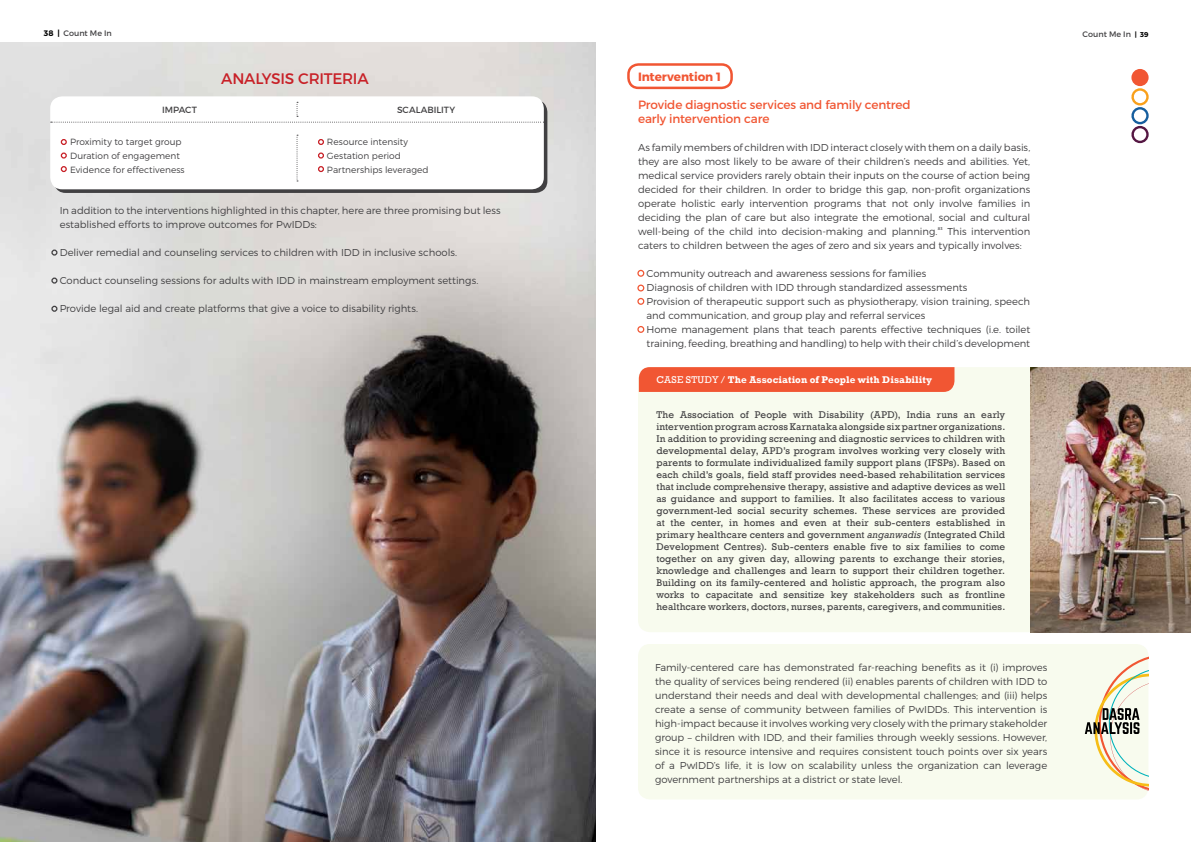
<style>
.page{position:relative;width:1191px;height:842px;background:#fff}
.page>*{position:absolute;margin:0;border:0;box-sizing:border-box;transform-origin:0 0}
.t1{font:15.3px "Montserrat";letter-spacing:-.015em;color:#c82027}
.t2{font:12px/14px "Montserrat";letter-spacing:-.01em;color:#f15633}
.t3{font:700 12px "Montserrat";letter-spacing:-.01em;color:#f15633}
.t4{font:300 10px/14px "Montserrat";letter-spacing:-.005em;color:#414042}
.t5{font:10px/12px "Rockwell";letter-spacing:.01em;color:#414042;text-align:justify}
.t6{font:700 10px "Rockwell";letter-spacing:.01em;color:#fff}
.t7{font:300 9px/14px "Montserrat";color:#414042}
.t8{font:9px "Montserrat";color:#414042}
.t9{font:8px "Montserrat";color:#414042}
.t10{font:4px "Montserrat";color:#414042}
.s1{font-weight:700;color:#000}
.s2{font-weight:700;font-size:7px;color:#000}
.s3{font-weight:400}
.s4{font-style:italic}
</style>
<div class="page">
<img style="left:0;top:43px;width:595px;height:799px">
<div style="left:1131px;top:107px;width:17px;height:17px;border:2px solid #165e9e;border-radius:50%"></div>
<div style="left:1131px;top:88px;width:17px;height:17px;border:2px solid #f9a01b;border-radius:50%"></div>
<div style="left:1131px;top:69px;width:17px;height:17px;background:#f15633;border-radius:50%"></div>
<div style="left:1131px;top:126px;width:17px;height:17px;border:2px solid #551743;border-radius:50%"></div>
<div style="left:637px;top:270px;width:7px;height:7px;border:1px solid #f15633;border-radius:50%"></div>
<div style="left:637px;top:298px;width:7px;height:7px;border:1px solid #f15633;border-radius:50%"></div>
<div style="left:637px;top:285px;width:7px;height:6px;border:1px solid #f15633;border-radius:50%"></div>
<div style="left:637px;top:326px;width:7px;height:7px;border:1px solid #f15633;border-radius:50%"></div>
<div style="left:638px;top:367px;width:392px;height:265px;background:#f8fbee"></div>
<div style="left:638px;top:644px;width:510px;height:155px;background:#f8fbee;border-radius:12px"></div>
<svg style="left:639px;top:367px;width:315px;height:25px;background:#f15835"></svg>
<img style="left:1030px;top:367px;width:161px;height:265px">
<div style="left:627px;top:63px;width:106px;height:26px;border:2px solid #f15633;border-radius:10px"></div>
<svg style="left:1084px;top:657px;width:64px;height:134px"></svg>
<div style="left:54px;top:100px;width:493px;height:93px;background:linear-gradient(to right,#434244,#403f41);border-radius:12px"></div>
<div style="left:51px;top:249px;width:6px;height:7px;border:1px solid #414042;border-radius:50%"></div>
<svg style="left:51px;top:278px;width:6px;height:6px"></svg>
<svg style="left:51px;top:306px;width:6px;height:6px"></svg>
<div style="left:50px;top:96px;width:494px;height:93px;background:#fff;border-radius:12px"></div>
<svg style="left:51px;top:102px;width:493px;height:21px"></svg>
<svg style="left:296px;top:135px;width:2px;height:46px"></svg>
<svg style="left:61px;top:139px;width:6px;height:6px"></svg>
<svg style="left:318px;top:139px;width:6px;height:6px"></svg>
<div style="left:61px;top:152px;width:6px;height:7px;border:1px solid #c82027;border-radius:50%"></div>
<div style="left:318px;top:152px;width:6px;height:7px;border:1px solid #c82027;border-radius:50%"></div>
<svg style="left:61px;top:166px;width:6px;height:6px"></svg>
<svg style="left:318px;top:166px;width:6px;height:6px"></svg>
<p class="t9" style="left:44px;top:28px;width:69px"><span class="s1">38 |</span> Count Me In</p>
<p class="t9" style="left:1082px;top:29px;width:67px">Count Me In <span class="s2">| 39</span></p>
<h1 class="t1" style="left:221px;top:69px;width:149px">ANALYSIS CRITERIA</h1>
<p class="t3" style="left:638px;top:69px;width:85px">Intervention 1</p>
<p class="t2" style="left:638px;top:97px;width:274px">Provide diagnostic services and family centred early intervention care</p>
<p class="t4" style="left:638px;top:140px;width:394px;text-align:justify">As family members of children with IDD interact closely with them on a daily basis, they are also most likely to be aware of their children’s needs and abilities. Yet, medical service providers rarely obtain their inputs on the course of action being decided for their children. In order to bridge this gap, non-profit organizations operate holistic early intervention programs that not only involve families in deciding the plan of care but also integrate the emotional, social and cultural well-being of the child into decision-making and planning.</p>
<p class="t8" style="left:162px;top:104px;width:36px">IMPACT</p>
<p class="t7" style="left:70px;top:134px;width:116px">Proximity to target group<br>Duration of engagement<br>Evidence for effectiveness</p>
<p class="t7" style="left:327px;top:134px;width:103px">Resource intensity<br>Gestation period<br>Partnerships leveraged</p>
<p class="t8" style="left:397px;top:104px;width:60px">SCALABILITY</p>
<p class="t4" style="left:60px;top:203px;width:442px">In addition to the interventions highlighted in this chapter, here are three promising but less established efforts to improve outcomes for PwIDDs:</p>
<p class="t4" style="left:60px;top:245px;width:399px">Deliver remedial and counseling services to children with IDD in inclusive schools.</p>
<p class="t4" style="left:60px;top:273px;width:420px">Conduct counseling sessions for adults with IDD in mainstream employment settings.</p>
<p class="t4" style="left:60px;top:301px;width:360px">Provide legal aid and create platforms that give a voice to disability rights.</p>
<p class="t10" style="left:938px;top:226px;width:6px">83</p>
<p class="t4" style="left:638px;top:224px;width:394px;text-indent:309px">This intervention caters to children between the ages of zero and six years and typically involves:</p>
<p class="t4" style="left:646px;top:266px;width:385px">Community outreach and awareness sessions for families<br>Diagnosis of children with IDD through standardized assessments<br>Provision of therapeutic support such as physiotherapy, vision training, speech and communication, and group play and referral services<br>Home management plans that teach parents effective techniques (i.e. toilet training, feeding, breathing and handling) to help with their child’s development</p>
<p class="t6" style="left:656px;top:374px;width:277px"><span class="s3">CASE STUDY /</span> The Association of People with Disability</p>
<p class="t5" style="left:656px;top:409px;width:350px">The Association of People with Disability (APD), India runs an early intervention program across Karnataka alongside six partner organizations.<br>In addition to providing screening and diagnostic services to children with developmental delay, APD’s program involves working very closely with parents to formulate individualized family support plans (IFSPs). Based on each child’s goals, field staff provides need-based rehabilitation services that include comprehensive therapy, assistive and adaptive devices as well as guidance and support to families. It also facilitates access to various government-led social security schemes. These services are provided at the center, in homes and even at their sub-centers established in primary healthcare centers and government <span class="s4">anganwadis</span> (Integrated Child Development Centres). Sub-centers enable five to six families to come together on any given day, allowing parents to exchange their stories, knowledge and challenges and learn to support their children together.<br>Building on its family-centered and holistic approach, the program also works to capacitate and sensitize key stakeholders such as frontline healthcare workers, doctors, nurses, parents, caregivers, and communities.</p>
<p class="t4" style="left:655px;top:660px;width:394px;text-align:justify">Family-centered care has demonstrated far-reaching benefits as it (i) improves the quality of services being rendered (ii) enables parents of children with IDD to understand their needs and deal with developmental challenges; and (iii) helps create a sense of community between families of PwIDDs. This intervention is high-impact because it involves working very closely with the primary stakeholder group – children with IDD, and their families through weekly sessions. However, since it is resource intensive and requires consistent touch points over six years of a PwIDD’s life, it is low on scalability unless the organization can leverage government partnerships at a district or state level.</p>
</div>
